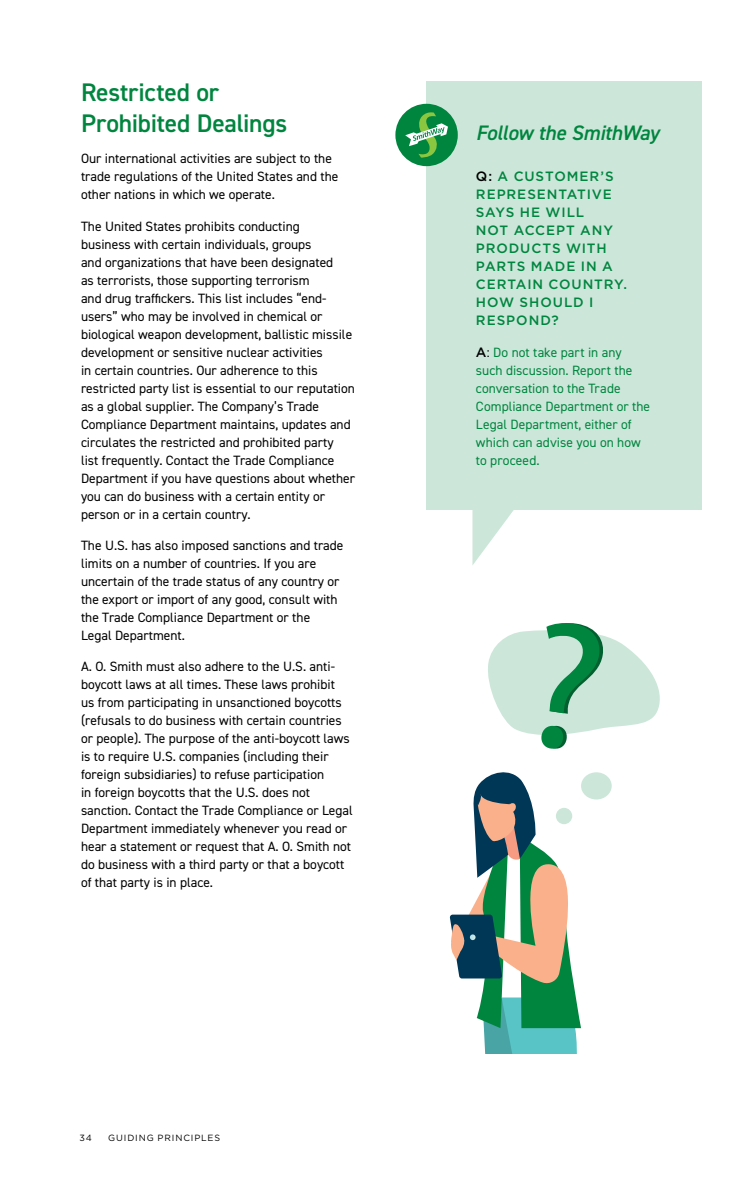
<style>
.page{position:relative;width:756px;height:1188px;background:#fff}
.page>*{position:absolute;margin:0;border:0;box-sizing:border-box;transform-origin:0 0}
.t1{font:600 25.5px/30.8px "DIN2014";letter-spacing:-.01em;color:#00853f}
.t2{font:italic 600 21px "DIN2014";letter-spacing:-.015em;color:#00853f}
.t3{font:13.5px/18px "DIN2014";color:#000}
.t4{font:13.5px/18px "DIN2014";letter-spacing:.005em;color:#00853f}
.t5{font:500 13.5px/18px "Gotham";letter-spacing:.065em;color:#00853f}
.t6{font:9px "Gotham";letter-spacing:.1em;color:#000}
.s1{color:#000}
.s2{font-family:"Gotham";font-weight:500;color:#000}
</style>
<div class="page">
<svg style="left:472px;top:509px;width:43px;height:56px"></svg>
<div style="left:427px;top:81px;width:275px;height:428px;background:#cce7d9"></div>
<div style="left:395px;top:104px;width:63px;height:62px;background:#00853f;border-radius:50%"></div>
<svg style="left:405px;top:112px;width:43px;height:46px"></svg>
<svg style="left:450px;top:772px;width:139px;height:281px"></svg>
<svg style="left:488px;top:623px;width:172px;height:126px"></svg>
<div style="left:581px;top:772px;width:31px;height:27px;background:#cce7d9;border-radius:50%"></div>
<div style="left:556px;top:808px;width:16px;height:16px;background:#cce7d9;border-radius:50%"></div>
<h1 class="t1" style="left:81px;top:76px;width:208px">Restricted or<br>Prohibited Dealings</h1>
<p class="t3" style="left:81px;top:149px;width:259px">Our international activities are subject to the trade regulations of the United States and the other nations in which we operate.</p>
<p class="t3" style="left:81px;top:217px;width:276px">The United States prohibits conducting<br>business with certain individuals, groups<br>and organizations that have been designated<br>as terrorists, those supporting terrorism<br>and drug traffickers. This list includes “end&shy;users” who may be involved in chemical or biological weapon development, ballistic missile development or sensitive nuclear activities<br>in certain countries. Our adherence to this restricted party list is essential to our reputation as a global supplier. The Company’s Trade Compliance Department maintains, updates and circulates the restricted and prohibited party<br>list frequently. Contact the Trade Compliance Department if you have questions about whether you can do business with a certain entity or person or in a certain country.</p>
<p class="t3" style="left:81px;top:536px;width:264px">The U.S. has also imposed sanctions and trade limits on a number of countries. If you are uncertain of the trade status of any country or the export or import of any good, consult with the Trade Compliance Department or the Legal Department.</p>
<p class="t3" style="left:81px;top:658px;width:273px">A. O. Smith must also adhere to the U.S. anti&shy;boycott laws at all times. These laws prohibit<br>us from participating in unsanctioned boycotts (refusals to do business with certain countries or people). The purpose of the anti-boycott laws is to require U.S. companies (including their foreign subsidiaries) to refuse participation<br>in foreign boycotts that the U.S. does not sanction. Contact the Trade Compliance or Legal Department immediately whenever you read or hear a statement or request that A. O. Smith not do business with a third party or that a boycott of that party is in place.</p>
<p class="t6" style="left:80px;top:1132px;width:14px">34</p>
<p class="t6" style="left:108px;top:1132px;width:114px">GUIDING PRINCIPLES</p>
<h2 class="t2" style="left:476px;top:119px;width:185px">Follow the SmithWay</h2>
<p class="t5" style="left:476px;top:167px;width:153px"><span class="s1">Q:</span> A CUSTOMER’S<br>REPRESENTATIVE<br>SAYS HE WILL<br>NOT ACCEPT ANY<br>PRODUCTS WITH<br>PARTS MADE IN A<br>CERTAIN COUNTRY.<br>HOW SHOULD I<br>RESPOND?</p>
<p class="t4" style="left:476px;top:343px;width:176px"><span class="s2">A</span><span class="s1">:</span> Do not take part in any such discussion. Report the conversation to the Trade<br>Compliance Department or the<br>Legal Department, either of which can advise you on how to proceed.</p>
</div>
